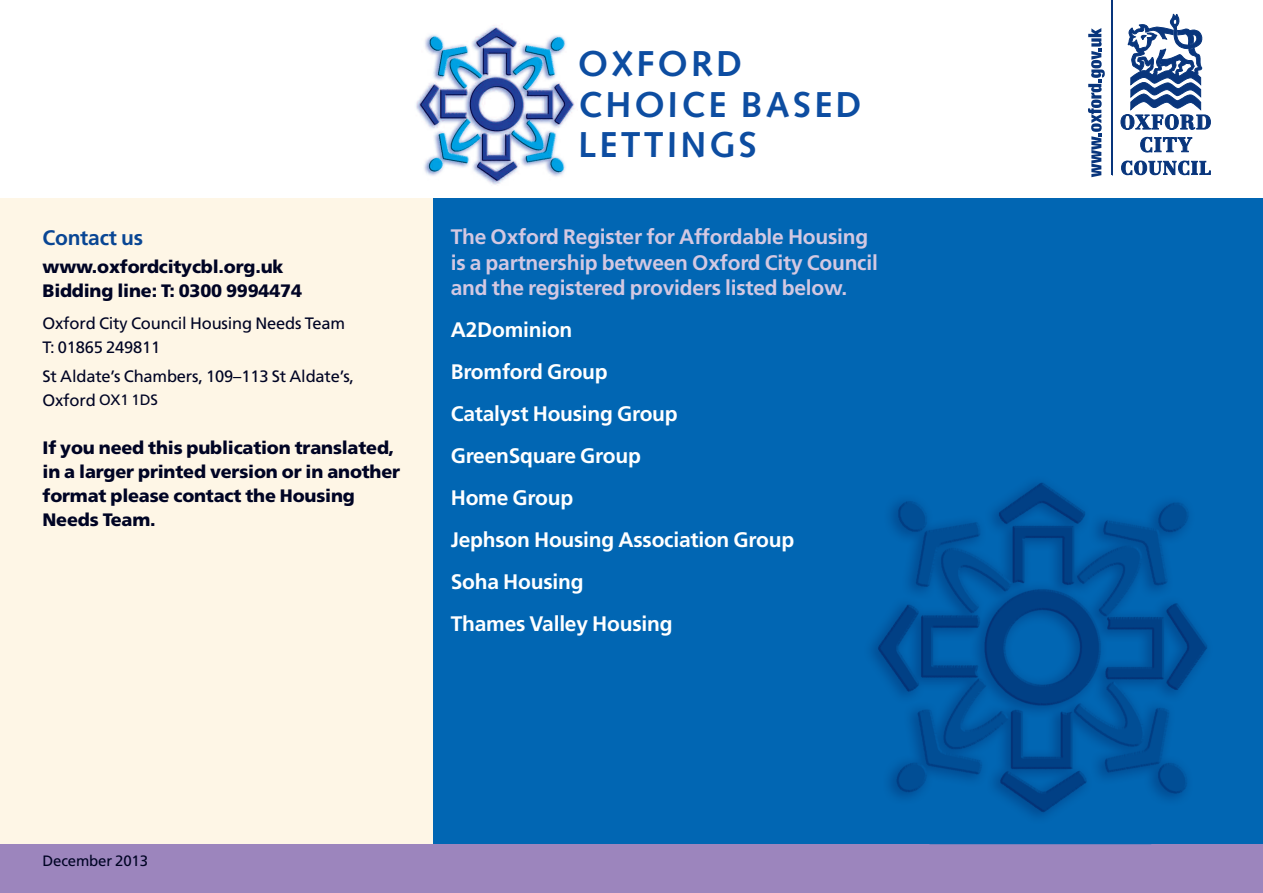
<style>
.page{position:relative;width:1263px;height:893px;background:#fff}
.page>*{position:absolute;margin:0;border:0;box-sizing:border-box;transform-origin:0 0}
.t1{font:700 36px/40.5px "Syntax";letter-spacing:.09em;color:#0d4da1}
.t2{font:700 21px/42px "Frutiger";letter-spacing:-.01em;color:#fff}
.t3{font:700 21px/25.5px "Frutiger";letter-spacing:-.01em;color:#d3c8e2}
.t4{font:700 21px "Frutiger";letter-spacing:-.01em;color:#094694}
.t5{font:900 18px/24px "Frutiger";letter-spacing:-.01em;color:#000424}
.t6{font:16.5px/24px "Frutiger";letter-spacing:-.01em;color:#000424}
.t7{font:15px "Frutiger";letter-spacing:-.01em;color:#000424}
.s1{font-size:15px}
</style>
<div class="page">
<div style="left:432px;top:198px;width:831px;height:646px;background:#0166b3"></div>
<div style="left:0;top:198px;width:432px;height:646px;background:#fef6e6"></div>
<div style="left:0;top:844px;width:1263px;height:49px;background:#9c85bd"></div>
<img style="left:415px;top:25px;width:160px;height:160px">
<img style="left:871px;top:482px;width:337px;height:335px">
<svg style="left:1140px;top:137px;width:52px;height:15px"></svg>
<svg style="left:1121px;top:161px;width:89px;height:14px"></svg>
<svg style="left:1121px;top:13px;width:90px;height:117px"></svg>
<svg style="left:1088px;top:28px;width:17px;height:149px"></svg>
<hr style="left:1112px;top:0;width:1px;height:175px;background:#08357c">
<p class="t4" style="left:43px;top:229px;width:102px">Contact us</p>
<p class="t5" style="left:43px;top:256px;width:261px">www.oxfordcitycbl.org.uk<br>Bidding line: T: 0300 9994474</p>
<p class="t6" style="left:43px;top:313px;width:304px">Oxford City Council Housing Needs Team<br>T: 01865 249811</p>
<p class="t6" style="left:43px;top:365px;width:313px">St Aldate’s Chambers, 109–113 St Aldate’s,<br>Oxford <span class="s1">OX1 1DS</span></p>
<p class="t5" style="left:43px;top:437px;width:359px">If you need this publication translated, in a larger printed version or in another format please contact the Housing<br>Needs Team.</p>
<h1 class="t1" style="left:578px;top:47px;width:285px">OXFORD<br>CHOICE BASED<br>LETTINGS</h1>
<p class="t3" style="left:451px;top:226px;width:429px">The Oxford Register for Affordable Housing is a partnership between Oxford City Council and the registered providers listed below.</p>
<p class="t2" style="left:451px;top:311px;width:345px">A2Dominion<br>Bromford Group<br>Catalyst Housing Group<br>GreenSquare Group<br>Home Group<br>Jephson Housing Association Group<br>Soha Housing<br>Thames Valley Housing</p>
<p class="t7" style="left:43px;top:854px;width:107px">December 2013</p>
</div>
